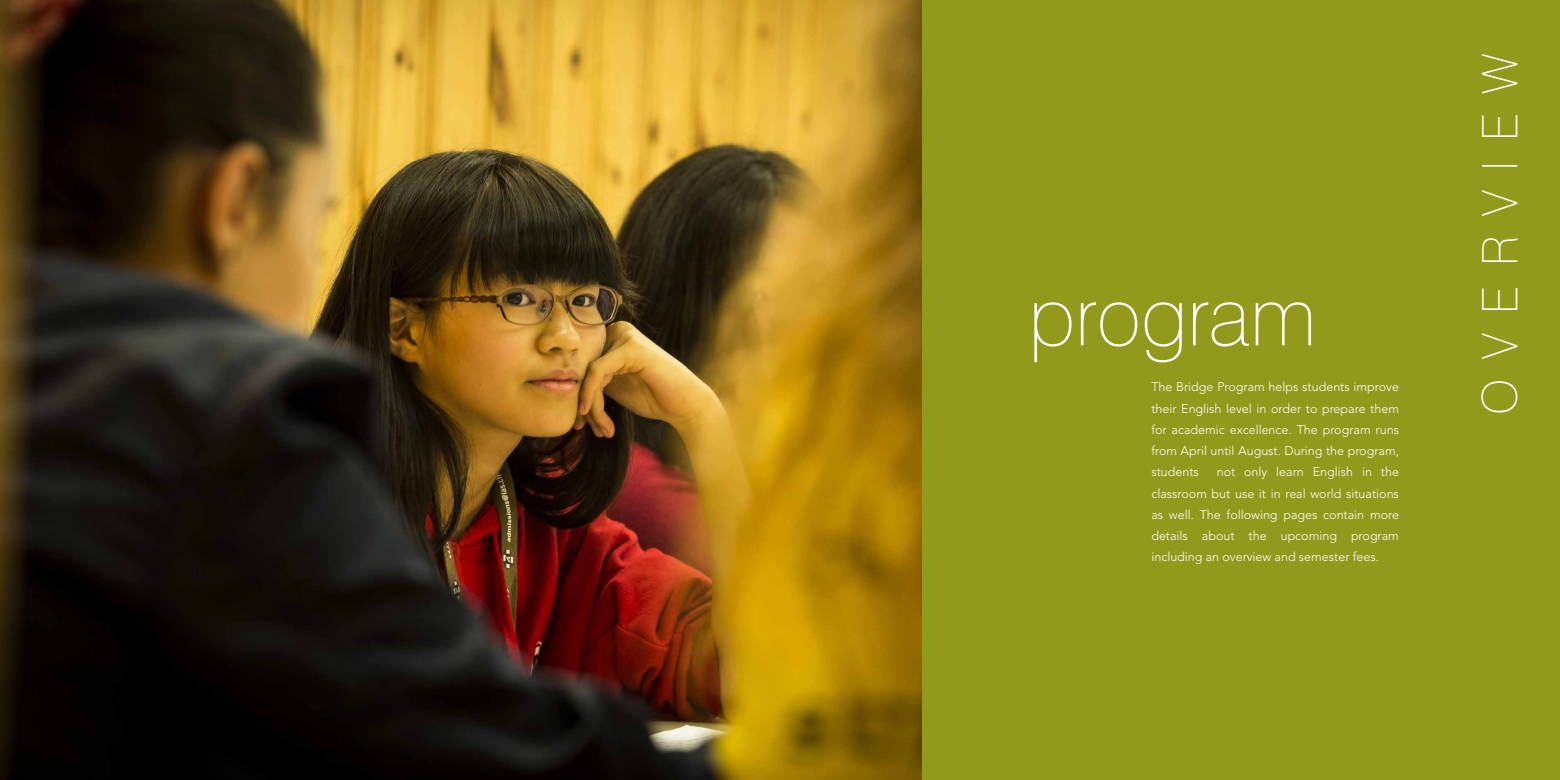
<style>
.page{position:relative;width:1560px;height:780px;background:#fff}
.page>*{position:absolute;margin:0;border:0;box-sizing:border-box;transform-origin:0 0}
.t1{font:100 81.25px "Swiss 721 BT";color:#fff}
.t2{font:100 49px "Swiss 721 BT";letter-spacing:.4em;color:#fff}
.t3{font:300 12.5px/21.2px "Avenir LT Std";color:#fff;text-align:justify}
</style>
<div class="page">
<div style="left:780px;top:0;width:779px;height:780px;background:#929a1c"></div>
<img style="left:0;top:0;width:921px;height:780px">
<h1 class="t1" style="left:1028px;top:267px;width:289px">program</h1>
<p class="t3" style="left:1151px;top:376px;width:249px">The Bridge Program helps students improve their English level in order to prepare them for academic excellence. The program runs from April until August. During the program, students</p>
<p class="t3" style="left:1151px;top:461px;width:249px;text-indent:65px">not only learn English in the classroom but use it in real world situations as well. The following pages contain more details about the upcoming program including an overview and semester fees.</p>
<h2 class="t2" style="left:1469px;top:415px;width:363px;rotate:-90deg">OVERVIEW</h2>
</div>
